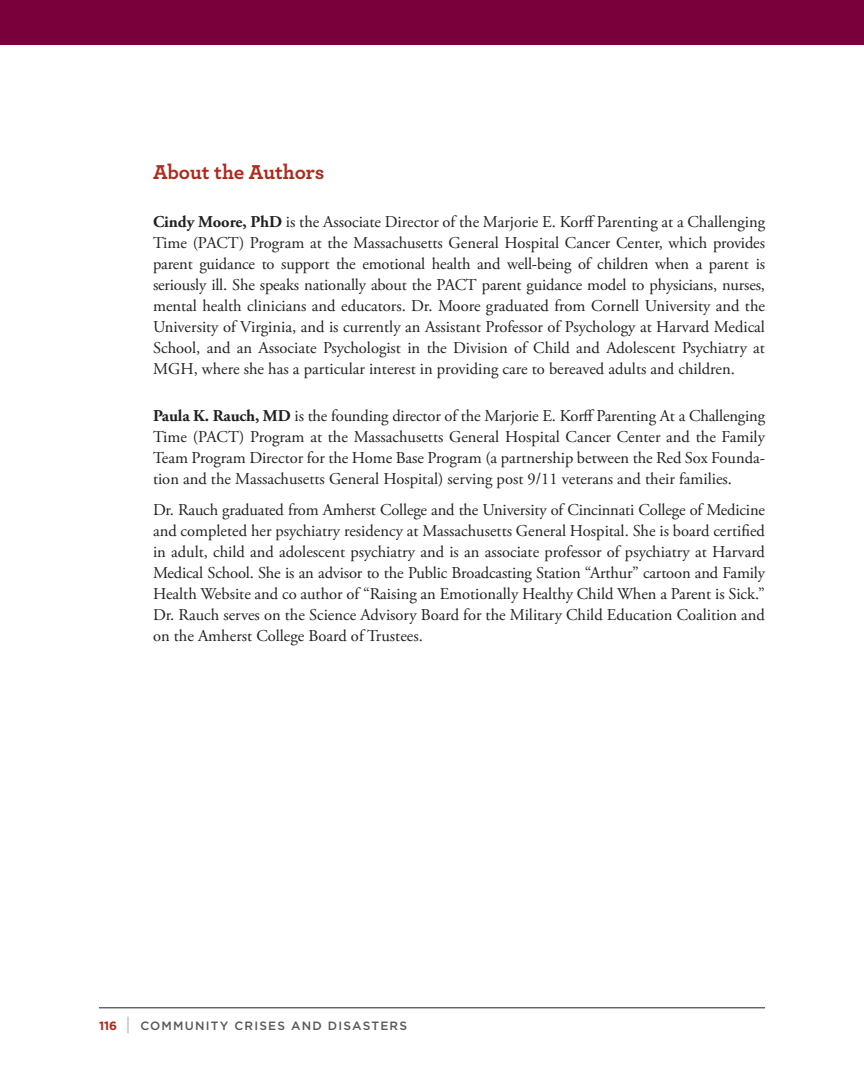
<style>
.page{position:relative;width:864px;height:1080px;background:#fff}
.page>*{position:absolute;margin:0;border:0;box-sizing:border-box;transform-origin:0 0}
.t1{font:700 21px "Archer Pro";letter-spacing:-.005em;color:#b0281a}
.t2{font:16.5px/21px "Adobe Garamond Pro";color:#231f20;text-align:justify}
.t3{font:500 12px "Gotham";letter-spacing:.1em;color:#57585a}
.s1{font-weight:700}
.s2{font-weight:700;color:#b0281a}
.s3{font-weight:100;font-size:18px;color:#231f20}
</style>
<div class="page">
<hr style="left:99px;top:1008px;width:666px;height:1px;background:#231f20">
<div style="left:0;top:0;width:864px;height:45px;background:#7a003b"></div>
<p class="t1" style="left:153px;top:155px;width:173px">About the Authors</p>
<p class="t2" style="left:153px;top:212px;width:614px"><span class="s1">Cindy Moore, PhD</span> is the Associate Director of the Marjorie E. Korff Parenting at a Challenging Time (PACT) Program at the Massachusetts General Hospital Cancer Center, which provides parent guidance to support the emotional health and well-being of children when a parent is seriously ill. She speaks nationally about the PACT parent guidance model to physicians, nurses, mental health clinicians and educators. Dr. Moore graduated from Cornell University and the University of Virginia, and is currently an Assistant Professor of Psychology at Harvard Medical School, and an Associate Psychologist in the Division of Child and Adolescent Psychiatry at MGH, where she has a particular interest in providing care to bereaved adults and children.</p>
<p class="t2" style="left:153px;top:406px;width:614px"><span class="s1">Paula K. Rauch, MD</span> is the founding director of the Marjorie E. Korff Parenting At a Challenging Time (PACT) Program at the Massachusetts General Hospital Cancer Center and the Family Team Program Director for the Home Base Program (a partnership between the Red Sox Founda&shy;tion and the Massachusetts General Hospital) serving post 9/11 veterans and their families.</p>
<p class="t2" style="left:153px;top:500px;width:614px">Dr. Rauch graduated from Amherst College and the University of Cincinnati College of Medicine and completed her psychiatry residency at Massachusetts General Hospital. She is board certified in adult, child and adolescent psychiatry and is an associate professor of psychiatry at Harvard Medical School. She is an advisor to the Public Broadcasting Station “Arthur” cartoon and Family Health Website and co author of “Raising an Emotionally Healthy Child When a Parent is Sick.” Dr. Rauch serves on the Science Advisory Board for the Military Child Education Coalition and on the Amherst College Board of Trustees.</p>
<p class="t3" style="left:99px;top:1018px;width:310px"><span class="s2">116</span> <span class="s3">|</span> COMMUNITY CRISES AND DISASTERS</p>
</div>
